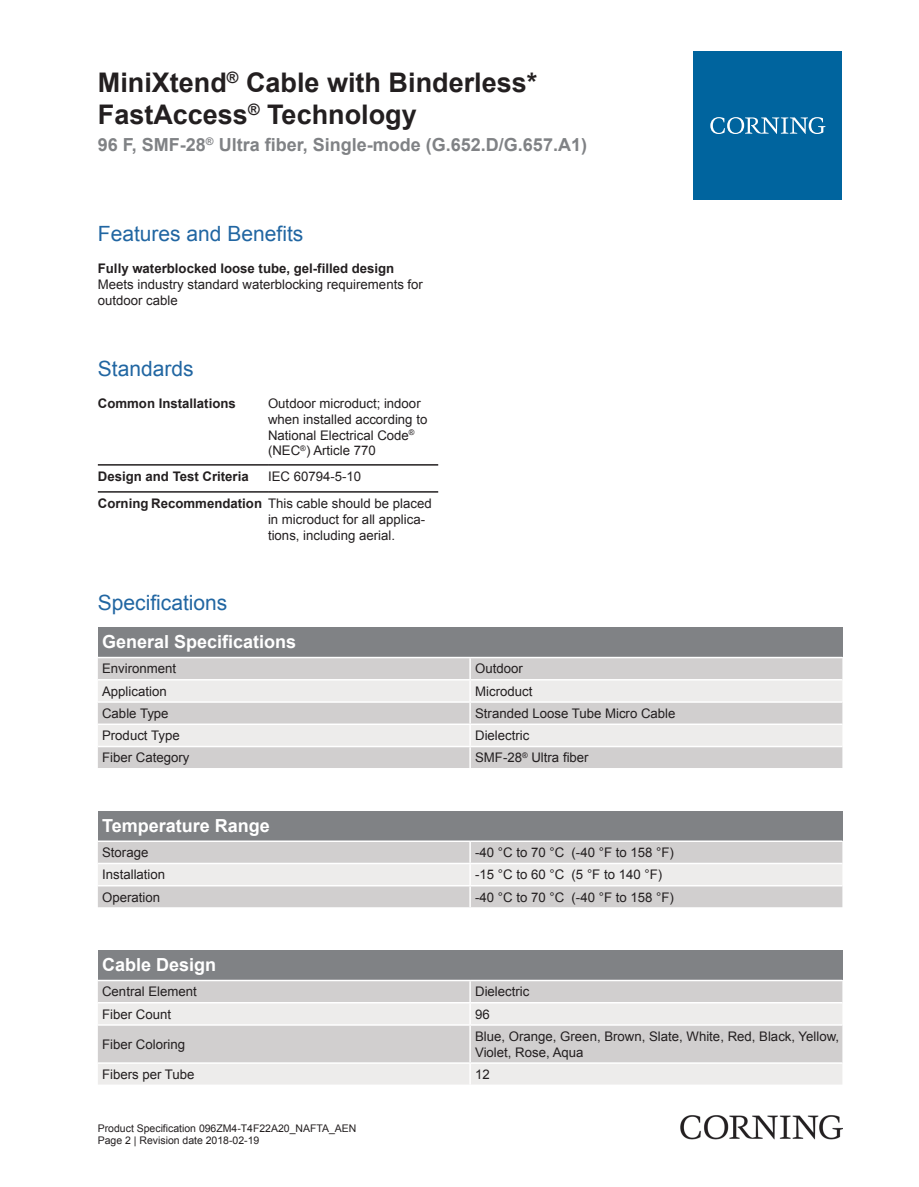
<style>
.page{position:relative;width:919px;height:1187px;background:#fff}
.page>*{position:absolute;margin:0;border:0;box-sizing:border-box;transform-origin:0 0}
.t1{font:700 27px/32.4px "Arial";color:#231f20}
.t2{font:21px "Arial";color:#2166a2}
.t3{font:700 18px "Arial";color:#808285}
.t4{font:700 18px "Arial";color:#fff}
.t5{font:13.2px/15.9px "Arial";color:#231f20}
.t6{font:700 13.2px "Arial";color:#231f20}
.t7{font:10.5px/12.6px "Arial";color:#231f20}
.s1{font-weight:700}
</style>
<div class="page">
<hr style="left:98px;top:464px;width:170px;height:1px;background:#231f20">
<hr style="left:268px;top:464px;width:170px;height:1px;background:#231f20">
<hr style="left:98px;top:491px;width:170px;height:1px;background:#231f20">
<hr style="left:268px;top:491px;width:170px;height:1px;background:#231f20">
<div style="left:98px;top:627px;width:744px;height:29px;background:#808285"></div>
<div style="left:98px;top:658px;width:744px;height:110px;background:#d1cfcf"></div>
<svg style="left:98px;top:680px;width:744px;height:65px;background:#e4e2e2"></svg>
<hr style="left:469px;top:658px;width:2px;height:21px;background:#fff">
<hr style="left:469px;top:680px;width:2px;height:21px;background:#fff">
<hr style="left:469px;top:702px;width:2px;height:21px;background:#fff">
<hr style="left:469px;top:725px;width:2px;height:20px;background:#fff">
<hr style="left:469px;top:747px;width:2px;height:21px;background:#fff">
<hr style="left:98px;top:679px;width:372px;height:1px;background:#fff">
<hr style="left:470px;top:679px;width:372px;height:1px;background:#fff">
<hr style="left:98px;top:701px;width:372px;height:1px;background:#fff">
<hr style="left:470px;top:701px;width:372px;height:1px;background:#fff">
<hr style="left:98px;top:723px;width:372px;height:2px;background:#fff">
<hr style="left:470px;top:723px;width:372px;height:2px;background:#fff">
<hr style="left:98px;top:745px;width:372px;height:2px;background:#fff">
<hr style="left:470px;top:745px;width:372px;height:2px;background:#fff">
<div style="left:98px;top:810px;width:744px;height:30px;background:#808285"></div>
<div style="left:98px;top:842px;width:744px;height:65px;background:#d1cfcf"></div>
<div style="left:98px;top:864px;width:744px;height:20px;background:#edeceb"></div>
<hr style="left:469px;top:842px;width:2px;height:20px;background:#fff">
<hr style="left:469px;top:864px;width:2px;height:20px;background:#fff">
<hr style="left:469px;top:886px;width:2px;height:21px;background:#fff">
<hr style="left:98px;top:862px;width:372px;height:2px;background:#fff">
<hr style="left:470px;top:862px;width:372px;height:2px;background:#fff">
<hr style="left:98px;top:884px;width:372px;height:2px;background:#fff">
<hr style="left:470px;top:884px;width:372px;height:2px;background:#fff">
<div style="left:98px;top:949px;width:744px;height:30px;background:#808285"></div>
<div style="left:98px;top:981px;width:744px;height:20px;background:#d1cfcf"></div>
<svg style="left:98px;top:1004px;width:744px;height:80px;background:#e0dede"></svg>
<hr style="left:469px;top:981px;width:2px;height:20px;background:#fff">
<hr style="left:469px;top:1003px;width:2px;height:21px;background:#fff">
<hr style="left:469px;top:1025px;width:2px;height:37px;background:#fff">
<hr style="left:469px;top:1063px;width:2px;height:21px;background:#fff">
<hr style="left:98px;top:1024px;width:372px;height:1px;background:#fff">
<hr style="left:470px;top:1024px;width:372px;height:1px;background:#fff">
<hr style="left:98px;top:1062px;width:372px;height:1px;background:#fff">
<hr style="left:470px;top:1062px;width:372px;height:1px;background:#fff">
<div style="left:693px;top:51px;width:149px;height:149px;background:#00649e"></div>
<svg style="left:710px;top:117px;width:115px;height:17px"></svg>
<img style="left:680px;top:1115px;width:162px;height:24px">
<h1 class="t1" style="left:98px;top:66px;width:441px">MiniXtend<sup>®</sup> Cable with Binderless*<br>FastAccess<sup>®</sup> Technology</h1>
<h3 class="t3" style="left:98px;top:132px;width:490px">96 F, SMF-28<sup>®</sup> Ultra fiber, Single-mode (G.652.D/G.657.A1)</h3>
<h2 class="t2" style="left:98px;top:219px;width:207px">Features and Benefits</h2>
<p class="t6" style="left:98px;top:259px;width:298px">Fully waterblocked loose tube, gel-filled design</p>
<p class="t5" style="left:98px;top:276px;width:326px">Meets industry standard waterblocking requirements for outdoor cable</p>
<h2 class="t2" style="left:98px;top:353px;width:97px">Standards</h2>
<p class="t6" style="left:98px;top:394px;width:139px">Common Installations</p>
<p class="t5" style="left:268px;top:395px;width:161px">Outdoor microduct; indoor when installed according to<br>National Electrical Code<sup>® </sup>(NEC<sup>®</sup>) Article 770</p>
<p class="t6" style="left:98px;top:467px;width:152px">Design and Test Criteria</p>
<p class="t5" style="left:98px;top:463px;width:335px;line-height:27px;text-indent:170px">IEC 60794-5-10<br><span class="s1">Corning Recommendation</span> This cable should be placed</p>
<p class="t5" style="left:268px;top:511px;width:158px">in microduct for all applica&shy;tions, including aerial.</p>
<h2 class="t2" style="left:98px;top:588px;width:131px">Specifications</h2>
<h3 class="t4" style="left:102px;top:629px;width:196px">General Specifications</h3>
<p class="t5" style="left:102px;top:660px;width:76px">Environment</p>
<p class="t5" style="left:475px;top:660px;width:49px">Outdoor</p>
<p class="t5" style="left:102px;top:683px;width:66px">Application</p>
<p class="t5" style="left:475px;top:683px;width:59px">Microduct</p>
<p class="t5" style="left:102px;top:705px;width:68px">Cable Type</p>
<p class="t5" style="left:475px;top:705px;width:202px">Stranded Loose Tube Micro Cable</p>
<p class="t5" style="left:102px;top:727px;width:79px">Product Type</p>
<p class="t5" style="left:475px;top:727px;width:56px">Dielectric</p>
<p class="t5" style="left:102px;top:749px;width:89px">Fiber Category</p>
<p class="t5" style="left:475px;top:749px;width:115px">SMF-28<sup>®</sup> Ultra fiber</p>
<h3 class="t4" style="left:102px;top:813px;width:169px">Temperature Range</h3>
<p class="t5" style="left:102px;top:844px;width:48px">Storage</p>
<p class="t5" style="left:475px;top:844px;width:200px">-40 °C to 70 °C (-40 °F to 158 °F)</p>
<p class="t5" style="left:102px;top:866px;width:65px">Installation</p>
<p class="t5" style="left:475px;top:866px;width:188px">-15 °C to 60 °C (5 °F to 140 °F)</p>
<p class="t5" style="left:102px;top:888px;width:59px">Operation</p>
<p class="t5" style="left:475px;top:888px;width:200px">-40 °C to 70 °C (-40 °F to 158 °F)</p>
<h3 class="t4" style="left:102px;top:952px;width:116px">Cable Design</h3>
<p class="t5" style="left:102px;top:983px;width:96px">Central Element</p>
<p class="t5" style="left:475px;top:983px;width:56px">Dielectric</p>
<p class="t5" style="left:102px;top:1005px;width:70px">Fiber Count</p>
<p class="t5" style="left:475px;top:1005px;width:16px">96</p>
<p class="t5" style="left:102px;top:1035px;width:84px">Fiber Coloring</p>
<p class="t5" style="left:475px;top:1028px;width:365px">Blue, Orange, Green, Brown, Slate, White, Red, Black, Yellow,<br>Violet, Rose, Aqua</p>
<p class="t5" style="left:102px;top:1066px;width:94px">Fibers per Tube</p>
<p class="t5" style="left:475px;top:1066px;width:16px">12</p>
<p class="t7" style="left:98px;top:1121px;width:260px">Product Specification 096ZM4-T4F22A20_NAFTA_AEN<br>Page 2 | Revision date 2018-02-19</p>
</div>
